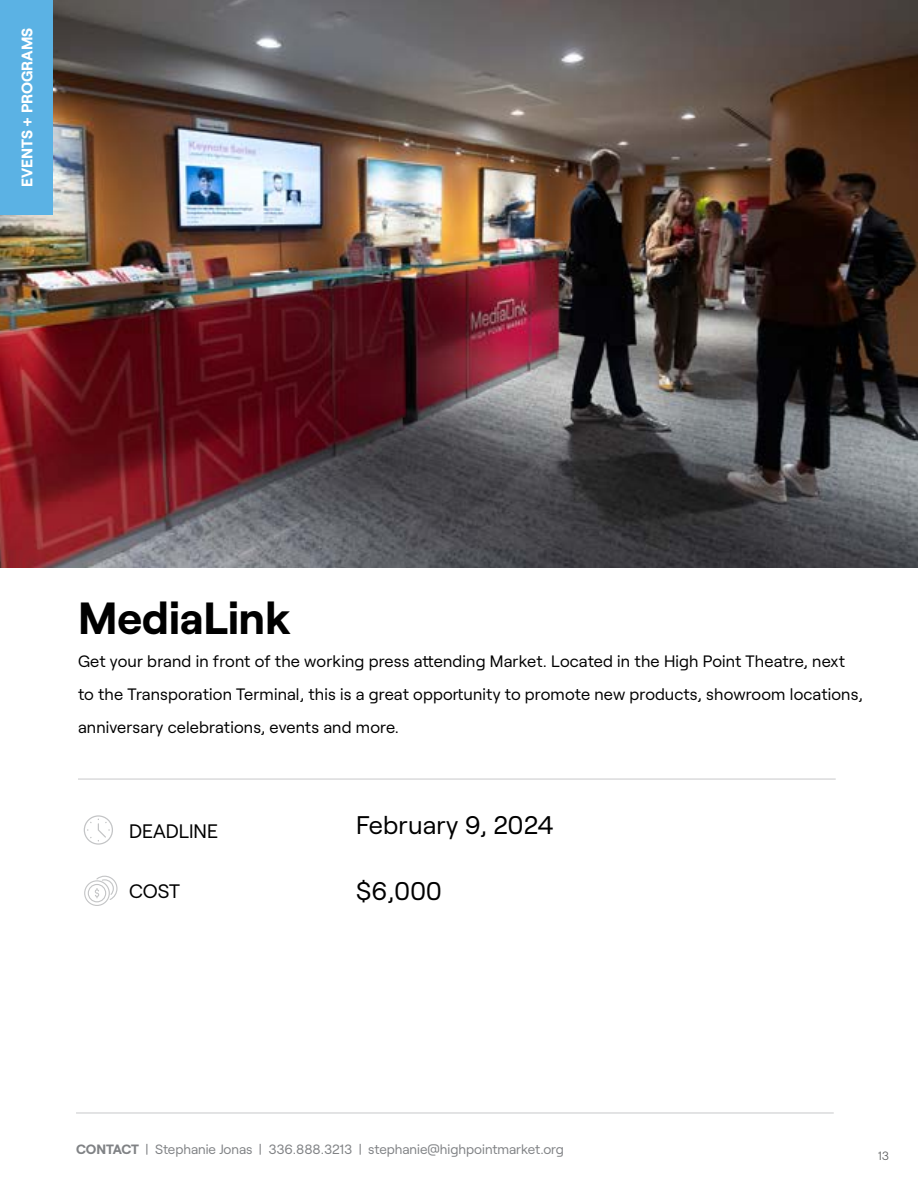
<style>
.page{position:relative;width:918px;height:1188px;background:#fff}
.page>*{position:absolute;margin:0;border:0;box-sizing:border-box;transform-origin:0 0}
.t1{font:700 45px "Roobert";color:#000}
.t2{font:25.5px "Roobert";letter-spacing:.01em;color:#000}
.t3{font:19.5px "Roobert";color:#000}
.t4{font:16.5px/33px "Roobert";letter-spacing:.01em;color:#000}
.t5{font:700 15.3px "Roobert";color:#fff}
.t6{font:13.5px "Roobert";color:#808285}
.t7{font:300 12px "Roobert";color:#58595b}
.s1{font-weight:700}
</style>
<div class="page">
<img style="left:0;top:0;width:918px;height:567px">
<div style="left:0;top:0;width:52px;height:215px;background:#5bb2e4"></div>
<hr style="left:76px;top:1113px;width:758px;height:1px;background:#939598">
<svg style="left:84px;top:815px;width:29px;height:30px"></svg>
<svg style="left:84px;top:876px;width:34px;height:30px"></svg>
<hr style="left:78px;top:779px;width:758px;height:1px;background:#939598">
<p class="t5" style="left:15px;top:187px;width:161px;rotate:-90deg">EVENTS + PROGRAMS</p>
<h1 class="t1" style="left:78px;top:583px;width:214px">MediaLink</h1>
<p class="t4" style="left:78px;top:643px;width:786px">Get your brand in front of the working press attending Market. Located in the High Point Theatre, next to the Transporation Terminal, this is a great opportunity to promote new products, showroom locations, anniversary celebrations, events and more.</p>
<p class="t3" style="left:129px;top:816px;width:91px">DEADLINE</p>
<h2 class="t2" style="left:356px;top:806px;width:199px">February 9, 2024</h2>
<p class="t3" style="left:129px;top:877px;width:52px">COST</p>
<h2 class="t2" style="left:356px;top:872px;width:87px">$6,000</h2>
<p class="t6" style="left:76px;top:1139px;width:489px"><span class="s1">CONTACT</span> | Stephanie Jonas | 336.888.3213 | stephanie@highpointmarket.org</p>
<p class="t7" style="left:878px;top:1147px;width:13px">13</p>
</div>
